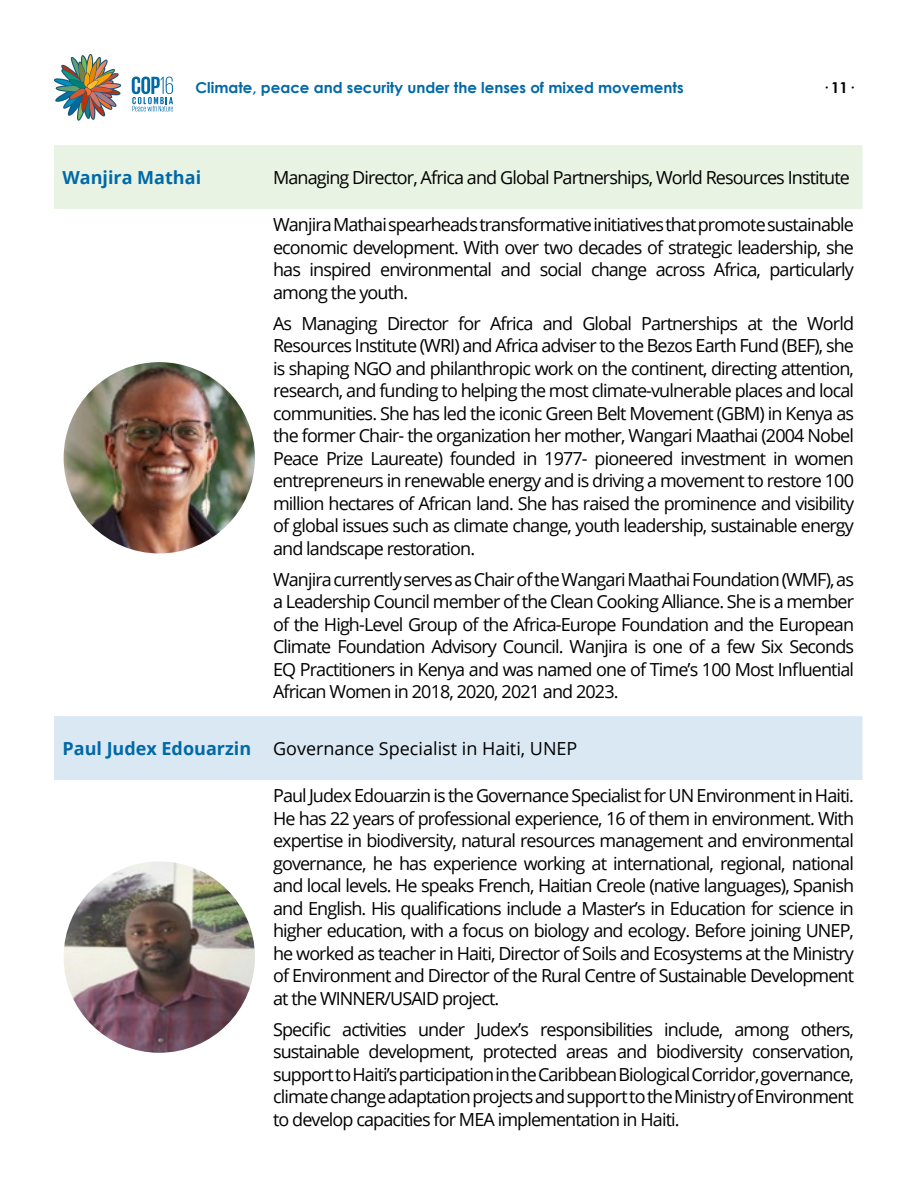
<style>
.page{position:relative;width:918px;height:1188px;background:#fff}
.page>*{position:absolute;margin:0;border:0;box-sizing:border-box;transform-origin:0 0}
.t1{font:18px/22.5px "Open Sans";letter-spacing:-.05em;color:#000;text-align:justify}
.t2{font:18px "Open Sans";color:#000}
.t3{font:700 18px "Open Sans";color:#0069a8}
.t4{font:700 15px "Century Gothic";color:#0069a8}
.t5{font:700 15px "Century Gothic";color:#000}
.s1{font-weight:700;color:#0069a8}
</style>
<div class="page">
<svg style="left:54px;top:54px;width:67px;height:67px"></svg>
<svg style="left:132px;top:77px;width:41px;height:34px"></svg>
<div style="left:54px;top:716px;width:808px;height:64px;background:#d9e8f2"></div>
<img style="left:64px;top:861px;width:191px;height:192px;border-radius:96px">
<div style="left:54px;top:145px;width:808px;height:64px;background:#e8f3e4"></div>
<img style="left:64px;top:362px;width:191px;height:191px;border-radius:96px">
<p class="t4" style="left:196px;top:76px;width:490px">Climate, peace and security under the lenses of mixed movements</p>
<p class="t5" style="left:822px;top:76px;width:32px">· 11·</p>
<p class="t3" style="left:63px;top:165px;width:140px">Wanjira Mathai</p>
<p class="t1" style="left:273px;top:166px;width:578px">Managing Director, Africa and Global Partnerships, World Resources Institute</p>
<p class="t1" style="left:273px;top:213px;width:582px">Wanjira Mathai spearheads transformative initiatives that promote sustainable economic development. With over two decades of strategic leadership, she has inspired environmental and social change across Africa, particularly among the youth.</p>
<p class="t1" style="left:273px;top:311px;width:583px">As Managing Director for Africa and Global Partnerships at the World Resources Institute (WRI) and Africa adviser to the Bezos Earth Fund (BEF), she is shaping NGO and philanthropic work on the continent, directing attention, research, and funding to helping the most climate-vulnerable places and local communities. She has led the iconic Green Belt Movement (GBM) in Kenya as the former Chair- the organization her mother, Wangari Maathai (2004 Nobel Peace Prize Laureate) founded in 1977- pioneered investment in women entrepreneurs in renewable energy and is driving a movement to restore 100 million hectares of African land. She has raised the prominence and visibility of global issues such as climate change, youth leadership, sustainable energy and landscape restoration.</p>
<p class="t1" style="left:273px;top:567px;width:583px">Wanjira currently serves as Chair of the Wangari Maathai Foundation (WMF), as a Leadership Council member of the Clean Cooking Alliance. She is a member of the High-Level Group of the Africa-Europe Foundation and the European Climate Foundation Advisory Council. Wanjira is one of a few Six Seconds EQ Practitioners in Kenya and was named one of Time’s 100 Most Influential African Women in 2018, 2020, 2021 and 2023.</p>
<p class="t2" style="left:63px;top:736px;width:516px"><span class="s1">Paul Judex Edouarzin</span> Governance Specialist in Haiti, UNEP</p>
<p class="t1" style="left:273px;top:784px;width:583px">Paul Judex Edouarzin is the Governance Specialist for UN Environment in Haiti.<br>He has 22 years of professional experience, 16 of them in environment. With expertise in biodiversity, natural resources management and environmental governance, he has experience working at international, regional, national and local levels. He speaks French, Haitian Creole (native languages), Spanish and English. His qualifications include a Master’s in Education for science in higher education, with a focus on biology and ecology. Before joining UNEP, he worked as teacher in Haiti, Director of Soils and Ecosystems at the Ministry of Environment and Director of the Rural Centre of Sustainable Development at the WINNER/USAID project.</p>
<p class="t1" style="left:273px;top:1018px;width:582px">Specific activities under Judex’s responsibilities include, among others, sustainable development, protected areas and biodiversity conservation, support to Haiti’s participation in the Caribbean Biological Corridor, governance, climate change adaptation projects and support to the Ministry of Environment to develop capacities for MEA implementation in Haiti.</p>
</div>
